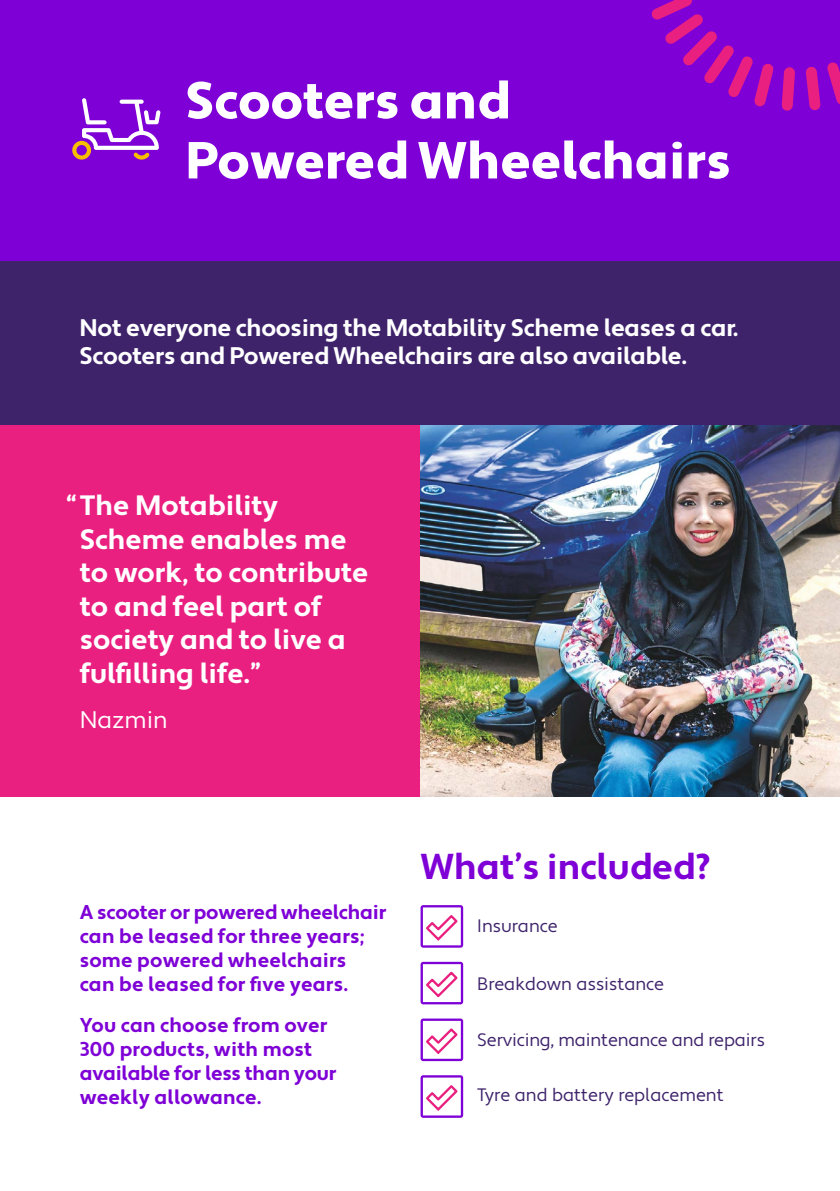
<style>
.page{position:relative;width:840px;height:1191px;background:#fff}
.page>*{position:absolute;margin:0;border:0;box-sizing:border-box;transform-origin:0 0}
.t1{font:900 52px/60px "Apertura";color:#fff}
.t2{font:700 36px "Apertura";color:#7e00d6}
.t3{font:700 28px/33.6px "Apertura";color:#fff}
.t4{font:700 24px/28.8px "Apertura";letter-spacing:-.01em;color:#fff}
.t5{font:24px "Apertura";color:#fff}
.t6{font:700 20px/24px "Apertura";letter-spacing:.01em;color:#7e00d6}
.t7{font:18px "Apertura";color:#3e236b}
</style>
<div class="page">
<div style="left:0;top:259px;width:839px;height:166px;background:#3e236b"></div>
<div style="left:0;top:0;width:839px;height:261px;background:#7e00d6"></div>
<svg style="left:651px;top:0;width:188px;height:111px"></svg>
<svg style="left:72px;top:98px;width:88px;height:62px"></svg>
<svg style="left:420px;top:905px;width:43px;height:42px"></svg>
<svg style="left:420px;top:961px;width:43px;height:43px"></svg>
<svg style="left:420px;top:1018px;width:43px;height:43px"></svg>
<svg style="left:420px;top:1075px;width:43px;height:42px"></svg>
<div style="left:0;top:425px;width:443px;height:372px;background:#e92080"></div>
<img style="left:420px;top:425px;width:419px;height:372px">
<h1 class="t1" style="left:185px;top:72px;width:547px">Scooters and<br>Powered Wheelchairs</h1>
<p class="t4" style="left:79px;top:314px;width:660px">Not everyone choosing the Motability Scheme leases a car.<br>Scooters and Powered Wheelchairs are also available.</p>
<h3 class="t3" style="left:80px;top:489px;width:290px;text-indent:-13px">“The Motability<br>Scheme enables me to work, to contribute to and feel part of society and to live a fulfilling life.”</h3>
<p class="t5" style="left:80px;top:705px;width:89px">Nazmin</p>
<p class="t6" style="left:80px;top:901px;width:308px">A scooter or powered wheelchair can be leased for three years; some powered wheelchairs<br>can be leased for five years.</p>
<p class="t6" style="left:80px;top:1014px;width:258px">You can choose from over<br>300 products, with most available for less than your weekly allowance.</p>
<h2 class="t2" style="left:420px;top:844px;width:291px">What’s included?</h2>
<p class="t7" style="left:477px;top:914px;width:82px">Insurance</p>
<p class="t7" style="left:477px;top:973px;width:188px">Breakdown assistance</p>
<p class="t7" style="left:477px;top:1028px;width:289px">Servicing, maintenance and repairs</p>
<p class="t7" style="left:477px;top:1084px;width:248px">Tyre and battery replacement</p>
</div>
